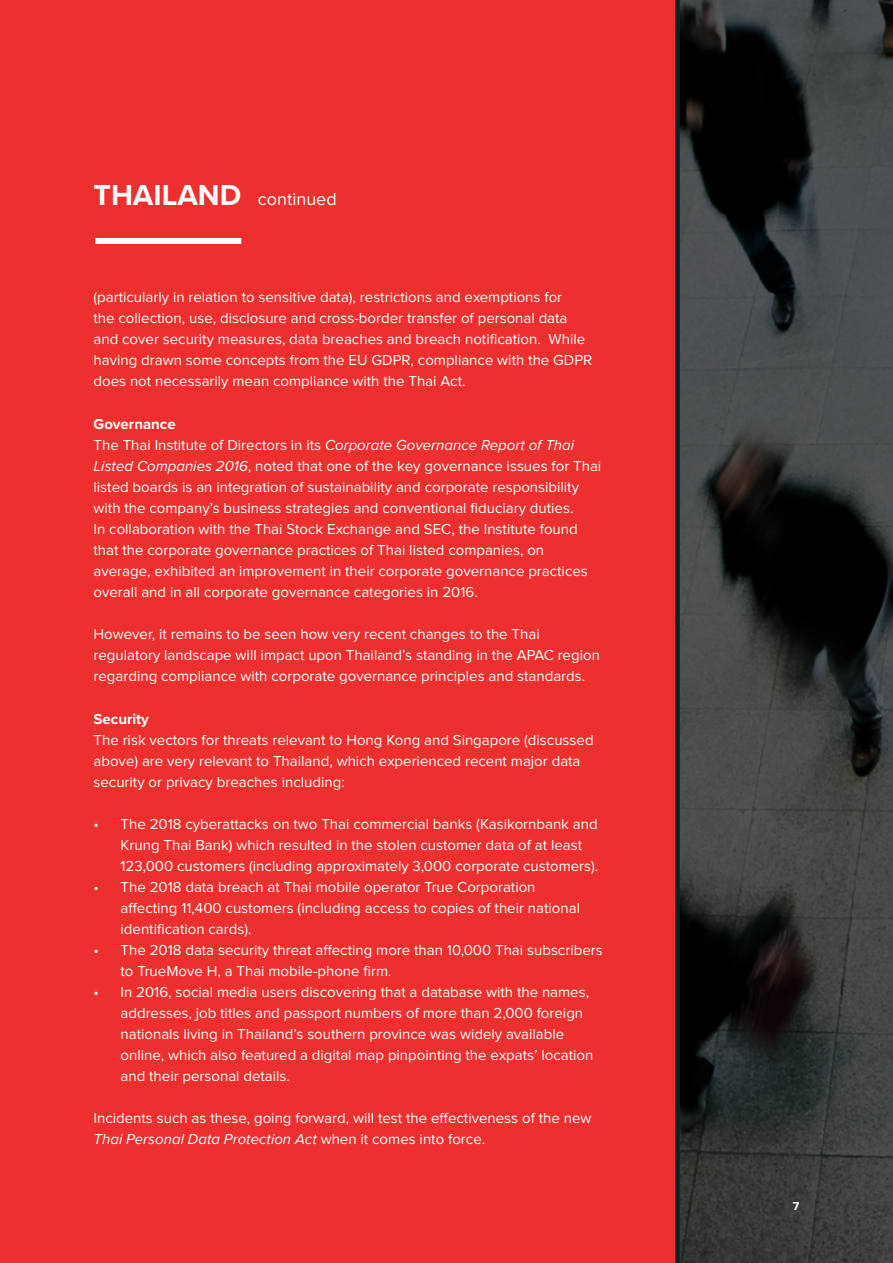
<style>
.page{position:relative;width:893px;height:1263px;background:#fff}
.page>*{position:absolute;margin:0;border:0;box-sizing:border-box;transform-origin:0 0}
.t1{font:18px "Proxima Nova";color:#fff}
.t2{font:15px/21px "Proxima Nova";color:#fff}
.t3{font:700 15px "Proxima Nova";color:#fff}
.t4{font:700 12px "Proxima Nova";color:#fff}
.s1{font-weight:700;font-size:30px}
.s2{font-weight:700}
.s3{font-style:italic}
</style>
<div class="page">
<svg style="left:680px;top:0;width:213px;height:1263px;background:#323535"></svg>
<div style="left:0;top:0;width:677px;height:1263px;background:#ed302e"></div>
<div style="left:95px;top:238px;width:146px;height:6px;background:#fafdff"></div>
<div style="left:675px;top:0;width:5px;height:1263px;background:#131e29"></div>
<p class="t1" style="left:94px;top:189px;width:245px"><span class="s1">THAILAND</span> continued</p>
<p class="t2" style="left:94px;top:287px;width:500px">(particularly in relation to sensitive data), restrictions and exemptions for<br>the collection, use, disclosure and cross-border transfer of personal data and cover security measures, data breaches and breach notification. While having drawn some concepts from the EU GDPR, compliance with the GDPR does not necessarily mean compliance with the Thai Act.</p>
<p class="t2" style="left:94px;top:413px;width:509px"><span class="s2">Governance<br></span>The Thai Institute of Directors in its <span class="s3">Corporate Governance Report of Thai Listed Companies 2016</span>, noted that one of the key governance issues for Thai listed boards is an integration of sustainability and corporate responsibility with the company’s business strategies and conventional fiduciary duties.<br>In collaboration with the Thai Stock Exchange and SEC, the Institute found that the corporate governance practices of Thai listed companies, on average, exhibited an improvement in their corporate governance practices overall and in all corporate governance categories in 2016.</p>
<p class="t2" style="left:94px;top:624px;width:508px">However, it remains to be seen how very recent changes to the Thai regulatory landscape will impact upon Thailand’s standing in the APAC region regarding compliance with corporate governance principles and standards.</p>
<p class="t3" style="left:94px;top:708px;width:57px">Security</p>
<p class="t2" style="left:94px;top:730px;width:502px">The risk vectors for threats relevant to Hong Kong and Singapore (discussed above) are very relevant to Thailand, which experienced recent major data security or privacy breaches including:</p>
<p class="t2" style="left:121px;top:814px;width:479px;text-indent:-27px">• The 2018 cyberattacks on two Thai commercial banks (Kasikornbank and<br>Krung Thai Bank) which resulted in the stolen customer data of at least<br>123,000 customers (including approximately 3,000 corporate customers).</p>
<p class="t2" style="left:121px;top:877px;width:461px;text-indent:-27px">• The 2018 data breach at Thai mobile operator True Corporation affecting 11,400 customers (including access to copies of their national identification cards).</p>
<p class="t2" style="left:121px;top:940px;width:484px;text-indent:-27px">• The 2018 data security threat affecting more than 10,000 Thai subscribers to TrueMove H, a Thai mobile-phone firm.</p>
<p class="t2" style="left:121px;top:982px;width:474px;text-indent:-27px">• In 2016, social media users discovering that a database with the names, addresses, job titles and passport numbers of more than 2,000 foreign nationals living in Thailand’s southern province was widely available online, which also featured a digital map pinpointing the expats’ location and their personal details.</p>
<p class="t2" style="left:94px;top:1108px;width:499px">Incidents such as these, going forward, will test the effectiveness of the new<br><span class="s3">Thai Personal Data Protection Act</span> when it comes into force.</p>
<p class="t4" style="left:793px;top:1197px;width:8px">7</p>
</div>
